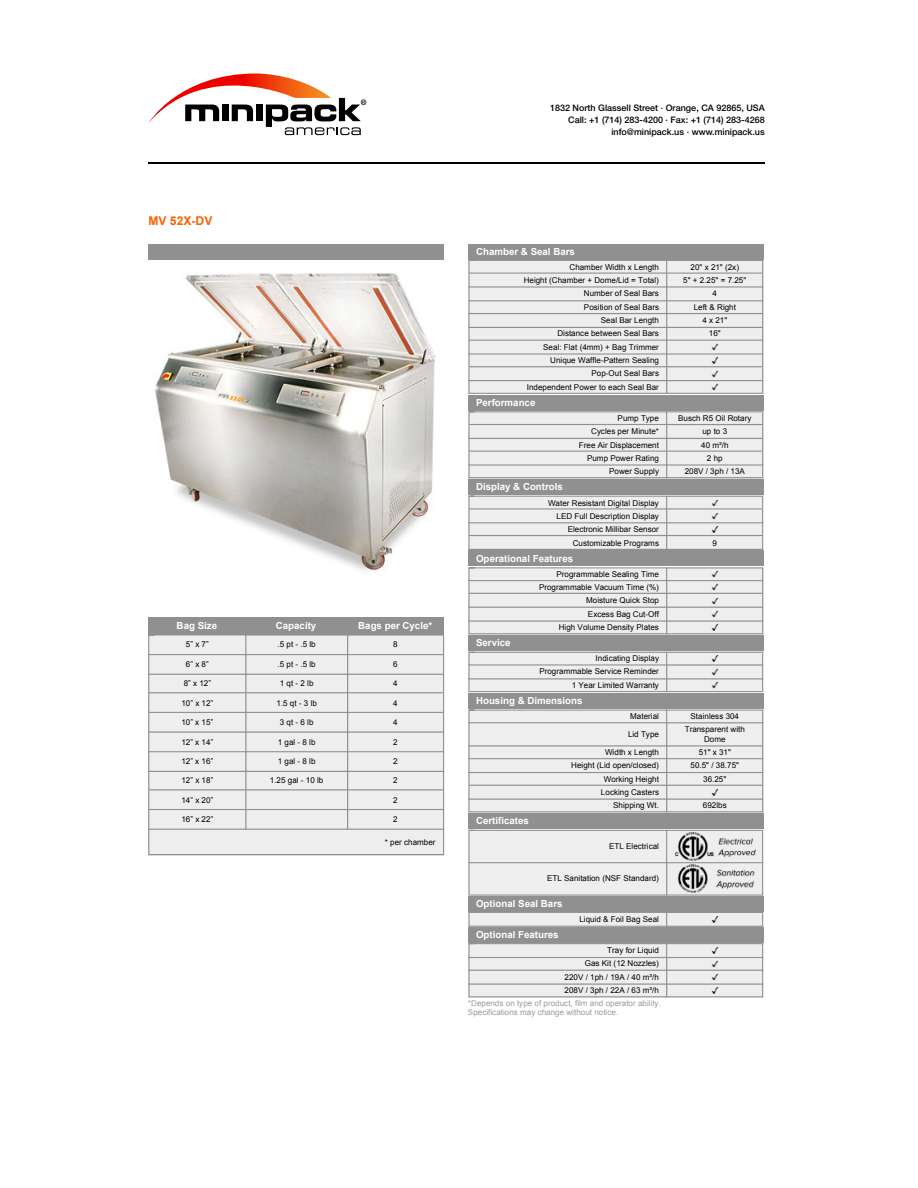
<style>
.page{position:relative;width:918px;height:1188px;background:#fff}
.page>*{position:absolute;margin:0;border:0;box-sizing:border-box;transform-origin:0 0}
.t1{font:700 12.15px "Arial";color:#fb6100}
.t2{font:700 11.25px "Arial";color:#272f38}
.t3{font:700 9.75px "Arial";color:#fff}
.t4{font:500 9px/12px "Helvetica Neue LT Std";color:#000;text-align:right}
.t5{font:8.1px/13.4px "Arial";letter-spacing:.005em;color:#000;text-align:right}
.t6{font:8.1px/9.3px "Arial";letter-spacing:.005em;color:#9a9a9a}
</style>
<div class="page">
<hr style="left:148px;top:163px;width:617px;height:1px;background:#000">
<svg style="left:148px;top:73px;width:218px;height:62px"></svg>
<div style="left:148px;top:244px;width:296px;height:15px;background:#909090"></div>
<div style="left:148px;top:617px;width:296px;height:18px;background:#909090"></div>
<div style="left:468px;top:244px;width:295px;height:15px;background:#909090"></div>
<div style="left:468px;top:395px;width:295px;height:15px;background:#909090"></div>
<div style="left:468px;top:480px;width:295px;height:15px;background:#909090"></div>
<div style="left:468px;top:551px;width:295px;height:15px;background:#909090"></div>
<div style="left:468px;top:635px;width:295px;height:16px;background:#909090"></div>
<div style="left:468px;top:693px;width:295px;height:15px;background:#909090"></div>
<div style="left:468px;top:814px;width:295px;height:15px;background:#909090"></div>
<svg style="left:468px;top:829px;width:295px;height:67px;background:#e6e6e6"></svg>
<img style="left:675px;top:832px;width:80px;height:29px">
<img style="left:675px;top:865px;width:80px;height:28px">
<div style="left:468px;top:896px;width:295px;height:15px;background:#909090"></div>
<div style="left:468px;top:927px;width:295px;height:16px;background:#909090"></div>
<img style="left:154px;top:273px;width:282px;height:298px">
<svg style="left:148px;top:635px;width:296px;height:220px;background:#e5e5e5"></svg>
<svg style="left:468px;top:259px;width:295px;height:135px;background:#e3e3e3"></svg>
<svg style="left:468px;top:411px;width:295px;height:67px;background:#e3e3e3"></svg>
<svg style="left:468px;top:495px;width:295px;height:55px;background:#e2e2e2"></svg>
<svg style="left:468px;top:567px;width:295px;height:67px;background:#e3e3e3"></svg>
<svg style="left:468px;top:651px;width:295px;height:41px;background:#e2e2e2"></svg>
<svg style="left:468px;top:709px;width:295px;height:103px;background:#e4e4e4"></svg>
<svg style="left:468px;top:911px;width:295px;height:16px;background:#dadada"></svg>
<svg style="left:468px;top:943px;width:295px;height:54px;background:#e3e3e3"></svg>
<h1 class="t1" style="left:148px;top:212px;width:66px">MV 52X-DV</h1>
<p class="t3" style="left:177px;top:619px;width:42px">Bag Size</p>
<p class="t3" style="left:276px;top:619px;width:42px">Capacity</p>
<p class="t3" style="left:358px;top:619px;width:75px">Bags per Cycle*</p>
<p class="t5" style="left:186px;top:638px;width:24px">5” x 7”</p>
<p class="t5" style="left:278px;top:638px;width:40px">.5 pt - .5 lb</p>
<p class="t5" style="left:393px;top:638px;width:6px">8</p>
<p class="t5" style="left:186px;top:657px;width:24px">6” x 8”</p>
<p class="t5" style="left:278px;top:657px;width:40px">.5 pt - .5 lb</p>
<p class="t5" style="left:393px;top:657px;width:6px">6</p>
<p class="t5" style="left:184px;top:677px;width:29px">8” x 12”</p>
<p class="t5" style="left:280px;top:677px;width:35px">1 qt - 2 lb</p>
<p class="t5" style="left:393px;top:677px;width:6px">4</p>
<p class="t5" style="left:181px;top:696px;width:33px">10” x 12”</p>
<p class="t5" style="left:276px;top:696px;width:42px">1.5 qt - 3 lb</p>
<p class="t5" style="left:393px;top:696px;width:6px">4</p>
<p class="t5" style="left:181px;top:716px;width:33px">10” x 15”</p>
<p class="t5" style="left:280px;top:716px;width:35px">3 qt - 6 lb</p>
<p class="t5" style="left:393px;top:716px;width:6px">4</p>
<p class="t5" style="left:181px;top:735px;width:33px">12” x 14”</p>
<p class="t5" style="left:278px;top:735px;width:39px">1 gal - 8 lb</p>
<p class="t5" style="left:393px;top:735px;width:6px">2</p>
<p class="t5" style="left:181px;top:754px;width:33px">12” x 16”</p>
<p class="t5" style="left:278px;top:754px;width:39px">1 gal - 8 lb</p>
<p class="t5" style="left:393px;top:754px;width:6px">2</p>
<p class="t5" style="left:181px;top:774px;width:33px">12” x 18”</p>
<p class="t5" style="left:270px;top:774px;width:55px">1.25 gal - 10 lb</p>
<p class="t5" style="left:393px;top:774px;width:6px">2</p>
<p class="t5" style="left:181px;top:793px;width:33px">14” x 20”</p>
<p class="t5" style="left:393px;top:793px;width:6px">2</p>
<p class="t5" style="left:181px;top:813px;width:33px">16” x 22”</p>
<p class="t5" style="left:393px;top:813px;width:6px">2</p>
<p class="t5" style="left:385px;top:835px;width:52px">* per chamber</p>
<p class="t4" style="left:550px;top:102px;width:216px">1832 North Glassell Street · Orange, CA 92865, USA<br>Call: +1 (714) 283-4200 · Fax: +1 (714) 283-4268 info@minipack.us · www.minipack.us</p>
<h2 class="t2" style="left:591px;top:104px;width:174px">Packaging Machines &amp; Systems</h2>
<p class="t3" style="left:476px;top:244px;width:100px">Chamber &amp; Seal Bars</p>
<p class="t5" style="left:570px;top:260px;width:91px">Chamber Width x Length</p>
<p class="t5" style="left:691px;top:260px;width:50px">20" x 21" (2x)</p>
<p class="t5" style="left:524px;top:274px;width:137px">Height (Chamber + Dome/Lid = Total)</p>
<p class="t5" style="left:683px;top:274px;width:65px">5" + 2.25" = 7.25"</p>
<p class="t5" style="left:584px;top:287px;width:77px">Number of Seal Bars</p>
<p class="t5" style="left:713px;top:287px;width:6px">4</p>
<p class="t5" style="left:584px;top:300px;width:77px">Position of Seal Bars</p>
<p class="t5" style="left:694px;top:300px;width:44px">Left &amp; Right</p>
<p class="t5" style="left:601px;top:314px;width:60px">Seal Bar Length</p>
<p class="t5" style="left:702px;top:314px;width:26px">4 x 21"</p>
<p class="t5" style="left:557px;top:327px;width:103px">Distance between Seal Bars</p>
<p class="t5" style="left:709px;top:327px;width:13px">16"</p>
<p class="t5" style="left:527px;top:340px;width:134px">Seal: Flat (4mm) + Bag Trimmer<br>Unique Waffle-Pattern Sealing<br>Pop-Out Seal Bars<br>Independent Power to each Seal Bar</p>
<p class="t3" style="left:476px;top:396px;width:61px">Performance</p>
<p class="t5" style="left:618px;top:411px;width:43px">Pump Type</p>
<p class="t5" style="left:678px;top:411px;width:75px">Busch R5 Oil Rotary</p>
<p class="t5" style="left:591px;top:425px;width:69px">Cycles per Minute*</p>
<p class="t5" style="left:702px;top:425px;width:26px">up to 3</p>
<p class="t5" style="left:579px;top:438px;width:82px">Free Air Displacement</p>
<p class="t5" style="left:701px;top:438px;width:29px">40 m³/h</p>
<p class="t5" style="left:587px;top:451px;width:73px">Pump Power Rating</p>
<p class="t5" style="left:707px;top:451px;width:17px">2 hp</p>
<p class="t5" style="left:609px;top:465px;width:51px">Power Supply</p>
<p class="t5" style="left:685px;top:465px;width:62px">208V / 3ph / 13A</p>
<p class="t3" style="left:476px;top:480px;width:88px">Display &amp; Controls</p>
<p class="t5" style="left:548px;top:496px;width:113px">Water Resistant Digital Display<br>LED Full Description Display<br>Electronic Millibar Sensor<br>Customizable Programs</p>
<p class="t5" style="left:713px;top:536px;width:6px">9</p>
<p class="t3" style="left:476px;top:551px;width:99px">Operational Features</p>
<p class="t5" style="left:539px;top:567px;width:121px">Programmable Sealing Time<br>Programmable Vacuum Time (%)<br>Moisture Quick Stop<br>Excess Bag Cut-Off<br>High Volume Density Plates</p>
<p class="t3" style="left:476px;top:636px;width:36px">Service</p>
<p class="t5" style="left:539px;top:652px;width:121px">Indicating Display<br>Programmable Service Reminder<br>1 Year Limited Warranty</p>
<p class="t3" style="left:476px;top:694px;width:108px">Housing &amp; Dimensions</p>
<p class="t5" style="left:630px;top:709px;width:30px">Material</p>
<p class="t5" style="left:691px;top:709px;width:50px">Stainless 304</p>
<p class="t5" style="left:628px;top:727px;width:33px">Lid Type</p>
<p class="t5" style="left:685px;top:725px;width:62px;line-height:9.3px;text-align:center">Transparent with<br>Dome</p>
<p class="t5" style="left:605px;top:745px;width:55px">Width x Length</p>
<p class="t5" style="left:699px;top:745px;width:34px">51" x 31"</p>
<p class="t5" style="left:571px;top:759px;width:89px">Height (Lid open/closed)</p>
<p class="t5" style="left:691px;top:759px;width:50px">50.5" / 38.75"</p>
<p class="t5" style="left:604px;top:772px;width:57px">Working Height</p>
<p class="t5" style="left:703px;top:772px;width:25px">36.25"</p>
<p class="t5" style="left:601px;top:785px;width:60px">Locking Casters<br>Shipping Wt.</p>
<p class="t5" style="left:703px;top:799px;width:25px">692lbs</p>
<p class="t3" style="left:476px;top:814px;width:54px">Certificates</p>
<p class="t5" style="left:609px;top:839px;width:51px">ETL Electrical</p>
<p class="t5" style="left:547px;top:872px;width:113px">ETL Sanitation (NSF Standard)</p>
<p class="t3" style="left:476px;top:897px;width:88px">Optional Seal Bars</p>
<p class="t5" style="left:579px;top:912px;width:81px">Liquid &amp; Foil Bag Seal</p>
<p class="t3" style="left:476px;top:928px;width:84px">Optional Features</p>
<p class="t5" style="left:565px;top:944px;width:96px">Tray for Liquid<br>Gas Kit (12 Nozzles)<br>220V / 1ph / 19A / 40 m³/h<br>208V / 3ph / 22A / 63 m³/h</p>
<p class="t6" style="left:468px;top:998px;width:194px">*Depends on type of product, film and operator ability.<br>Specifications may change without notice.</p>
</div>
